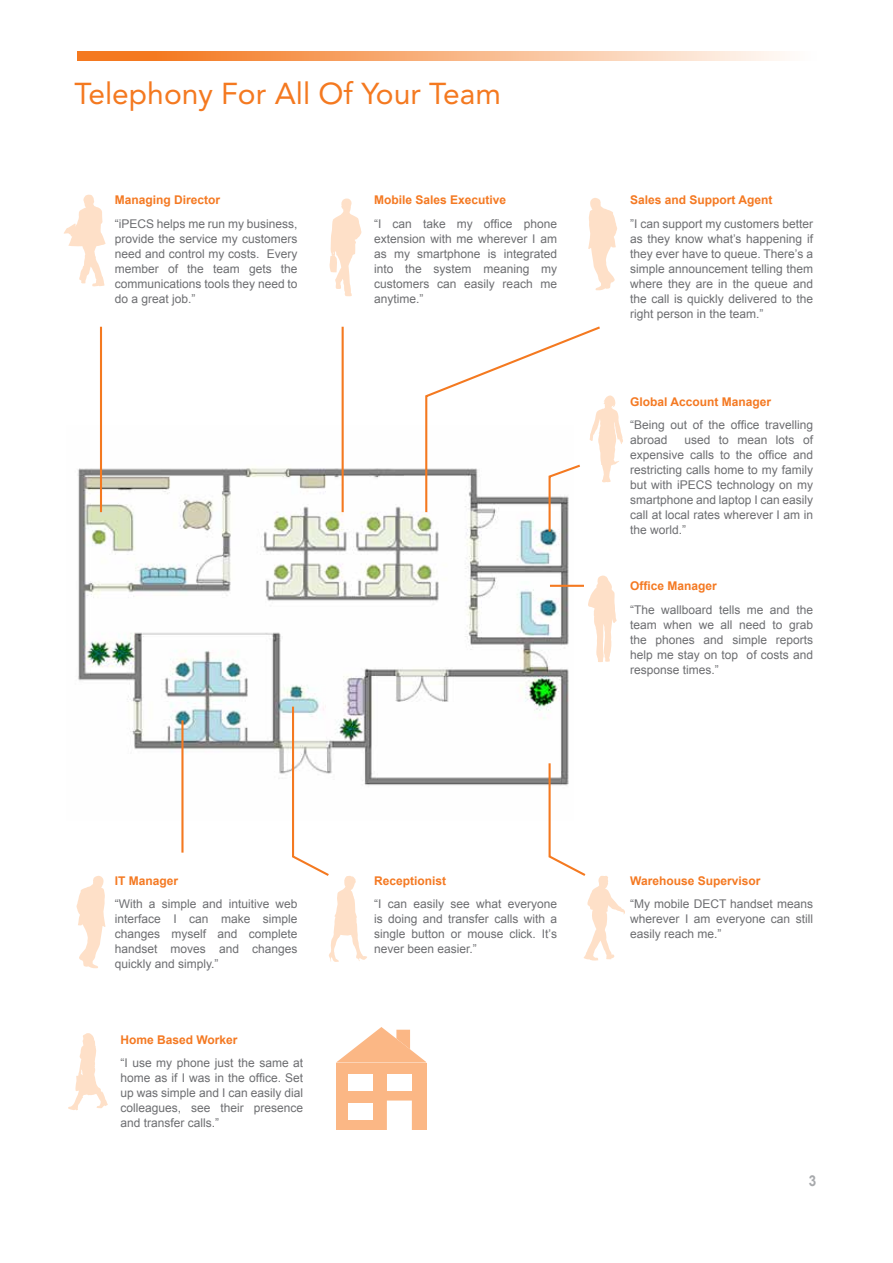
<style>
.page{position:relative;width:893px;height:1263px;background:#fff}
.page>*{position:absolute;margin:0;border:0;box-sizing:border-box;transform-origin:0 0}
.t1{font:30px "Avenir LT Std";color:#f47920}
.t2{font:700 15px "Arial";color:#a7a9ac;scale:.9 1}
.t3{font:12px/15px "Arial";color:#6d6e71;text-align:justify}
.t4{font:700 12px "Arial";color:#f47922}
</style>
<div class="page">
<svg style="left:77px;top:51px;width:708px;height:9px"></svg>
<svg style="left:64px;top:194px;width:42px;height:93px"></svg>
<img style="left:77px;top:425px;width:496px;height:361px">
<svg style="left:76px;top:876px;width:30px;height:93px"></svg>
<svg style="left:588px;top:198px;width:29px;height:93px"></svg>
<svg style="left:329px;top:198px;width:33px;height:99px"></svg>
<svg style="left:588px;top:575px;width:29px;height:87px"></svg>
<hr style="left:550px;top:585px;width:34px;height:2px;background:#f47920">
<hr style="left:100px;top:327px;width:2px;height:185px;background:#f47920">
<hr style="left:181px;top:720px;width:3px;height:133px;background:#f47920">
<hr style="left:342px;top:327px;width:2px;height:185px;background:#f47920">
<svg style="left:424px;top:326px;width:199px;height:208px"></svg>
<svg style="left:68px;top:1033px;width:40px;height:77px"></svg>
<svg style="left:547px;top:761px;width:78px;height:199px"></svg>
<svg style="left:291px;top:704px;width:77px;height:258px"></svg>
<svg style="left:337px;top:1027px;width:89px;height:35px"></svg>
<div style="left:336px;top:1062px;width:90px;height:67px;background:#fbb785"></div>
<svg style="left:387px;top:1100px;width:25px;height:30px"></svg>
<div style="left:348px;top:1104px;width:25px;height:16px;background:#fff"></div>
<div style="left:348px;top:1074px;width:25px;height:16px;background:#fff"></div>
<div style="left:387px;top:1074px;width:25px;height:16px;background:#fff"></div>
<h1 class="t1" style="left:75px;top:76px;width:428px">Telephony For All Of Your Team</h1>
<p class="t4" style="left:115px;top:192px;width:107px">Managing Director</p>
<p class="t3" style="left:115px;top:216px;width:184px">“iPECS helps me run my business, provide the service my customers need and control my costs. Every member of the team gets the communications tools they need to do a great job.”</p>
<p class="t4" style="left:374px;top:192px;width:134px">Mobile Sales Executive</p>
<p class="t3" style="left:374px;top:216px;width:184px">“I can take my office phone extension with me wherever I am as my smartphone is integrated into the system meaning my customers can easily reach me anytime.”</p>
<p class="t4" style="left:630px;top:192px;width:144px">Sales and Support Agent</p>
<p class="t3" style="left:630px;top:216px;width:184px">”I can support my customers better as they know what’s happening if they ever have to queue. There’s a simple announcement telling them where they are in the queue and the call is quickly delivered to the right person in the team.”</p>
<p class="t4" style="left:630px;top:393px;width:142px">Global Account Manager</p>
<p class="t3" style="left:630px;top:418px;width:184px">“Being out of the office travelling abroad</p>
<p class="t3" style="left:630px;top:433px;width:184px;text-indent:54px">used to mean lots of expensive calls to the office and restricting calls home to my family but with iPECS technology on my smartphone and laptop I can easily call at local rates wherever I am in the world.”</p>
<p class="t4" style="left:630px;top:578px;width:88px">Office Manager</p>
<p class="t3" style="left:630px;top:602px;width:184px">“The wallboard tells me and the team when we all need to grab the phones and simple reports help me stay on top of costs and response times.”</p>
<p class="t4" style="left:115px;top:872px;width:65px">IT Manager</p>
<p class="t3" style="left:115px;top:896px;width:184px">“With a simple and intuitive web interface I can make simple changes myself and complete handset moves and changes quickly and simply.”</p>
<p class="t4" style="left:120px;top:1031px;width:119px">Home Based Worker</p>
<p class="t3" style="left:120px;top:1056px;width:184px">“I use my phone just the same at home as if I was in the office. Set up was simple and I can easily dial colleagues, see their presence and transfer calls.”</p>
<p class="t4" style="left:374px;top:872px;width:74px">Receptionist</p>
<p class="t3" style="left:374px;top:896px;width:184px">“I can easily see what everyone is doing and transfer calls with a single button or mouse click. It’s never been easier.”</p>
<p class="t4" style="left:630px;top:872px;width:132px">Warehouse Supervisor</p>
<p class="t3" style="left:630px;top:896px;width:184px">“My mobile DECT handset means wherever I am everyone can still easily reach me.”</p>
<p class="t2" style="left:809px;top:1171px;width:10px">3</p>
</div>
